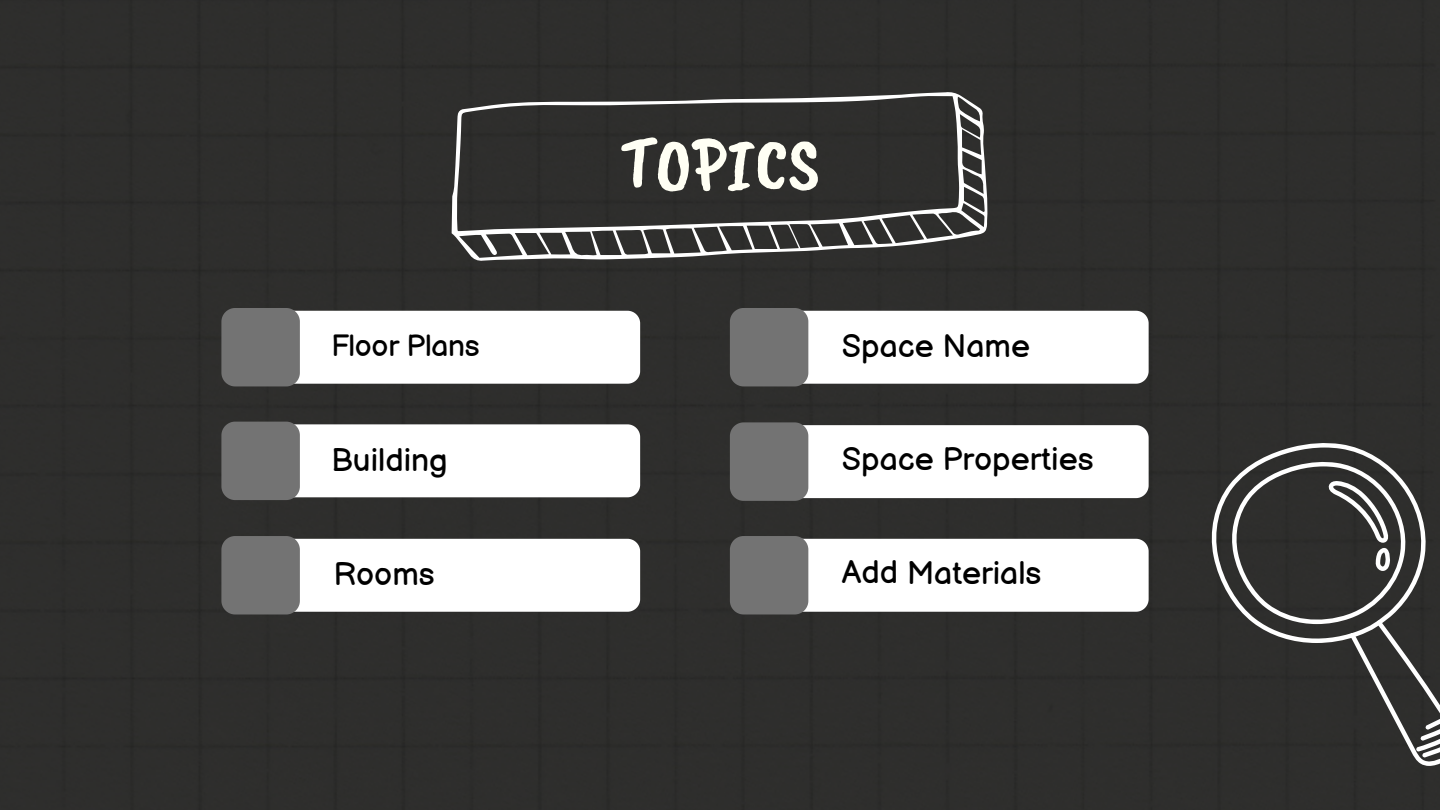
<style>
.page{position:relative;width:1440px;height:810px;background:#2e2e2c}
.page>*{position:absolute;margin:0;border:0;box-sizing:border-box;transform-origin:0 0}
.t1{font:74.5px "Caveat Brush";color:#fffff4}
.t2{font:32px "Balsamiq Sans";color:#000}
.t3{font:30px "Balsamiq Sans";letter-spacing:-.01em;color:#000}
</style>
<div class="page">
<svg style="left:221px;top:422px;width:419px;height:78px"></svg>
<svg style="left:221px;top:536px;width:419px;height:79px"></svg>
<svg style="left:730px;top:308px;width:419px;height:78px"></svg>
<svg style="left:730px;top:422px;width:419px;height:79px"></svg>
<svg style="left:221px;top:308px;width:419px;height:78px"></svg>
<svg style="left:1208px;top:442px;width:232px;height:324px"></svg>
<svg style="left:452px;top:92px;width:536px;height:169px;fill:#2e2e2d"></svg>
<svg style="left:730px;top:536px;width:419px;height:78px"></svg>
<p class="t1" style="left:620px;top:116px;width:202px">TOPICS</p>
<p class="t3" style="left:331px;top:329px;width:150px">Floor Plans</p>
<p class="t2" style="left:842px;top:328px;width:190px">Space Name</p>
<p class="t2" style="left:331px;top:442px;width:118px">Building</p>
<h1 class="t2" style="left:842px;top:441px;width:253px">Space Properties</h1>
<p class="t2" style="left:333px;top:556px;width:103px">Rooms</p>
<p class="t2" style="left:842px;top:555px;width:201px">Add Materials</p>
</div>
